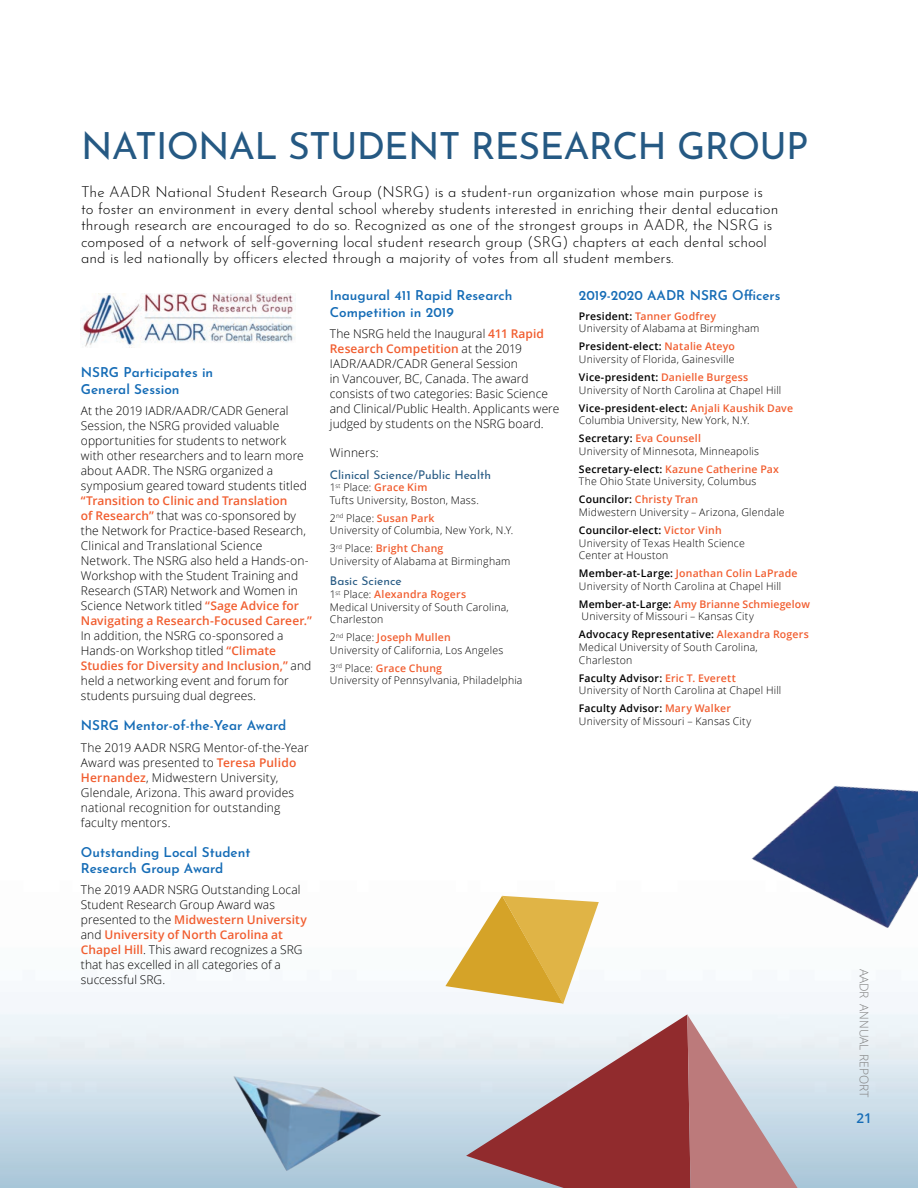
<style>
.page{position:relative;width:918px;height:1188px;background:#fff}
.page>*{position:absolute;margin:0;border:0;box-sizing:border-box;transform-origin:0 0}
.t1{font:37.5px "Josefin Sans";letter-spacing:-.02em;color:#255983}
.t2{font:300 15px/16.5px "Josefin Sans";color:#000}
.t3{font:600 13.5px/16.2px "Josefin Sans";color:#156cb6}
.t4{font:600 13.5px "Open Sans";color:#156cb6}
.t5{font:300 12px/15px "Open Sans";letter-spacing:.005em;color:#000}
.t6{font:12px "Josefin Sans";color:#255983}
.t7{font:300 12px "Open Sans";color:#808080}
.t8{font:300 10.5px/12.6px "Open Sans";letter-spacing:.02em;color:#000}
.s1{font-weight:600;color:#f15d2f}
.s2{font-weight:600}
</style>
<div class="page">
<img style="left:223px;top:1030px;width:170px;height:158px">
<svg style="left:466px;top:1014px;width:332px;height:174px;background:#ba8f94"></svg>
<svg style="left:445px;top:896px;width:154px;height:108px"></svg>
<img style="left:738px;top:785px;width:180px;height:170px">
<img style="left:81px;top:293px;width:215px;height:54px">
<h1 class="t1" style="left:81px;top:115px;width:729px">NATIONAL STUDENT RESEARCH GROUP</h1>
<p class="t2" style="left:81px;top:182px;width:699px">The AADR National Student Research Group (NSRG) is a student-run organization whose main purpose is to foster an environment in every dental school whereby students interested in enriching their dental education through research are encouraged to do so. Recognized as one of the strongest groups in AADR, the NSRG is composed of a network of self-governing local student research group (SRG) chapters at each dental school and is led nationally by officers elected through a majority of votes from all student members.</p>
<p class="t3" style="left:81px;top:363px;width:134px">NSRG Participates in<br>General Session</p>
<p class="t5" style="left:81px;top:403px;width:228px">At the 2019 IADR/AADR/CADR General Session, the NSRG provided valuable opportunities for students to network with other researchers and to learn more about AADR. The NSRG organized a symposium geared toward students titled</p>
<p class="t5" style="left:81px;top:493px;width:232px"><span class="s1">“Transition to Clinic and Translation<br>of Research”</span> that was co-sponsored by the Network for Practice-based Research, Clinical and Translational Science Network. The NSRG also held a Hands-on-Workshop with the Student Training and Research (STAR) Network and Women in Science Network titled <span class="s1">“Sage Advice for Navigating a Research-Focused Career.”</span></p>
<p class="t5" style="left:81px;top:628px;width:232px">In addition, the NSRG co-sponsored a Hands-on Workshop titled <span class="s1">“Climate Studies for Diversity and Inclusion,”</span> and held a networking event and forum for students pursuing dual degrees.</p>
<p class="t3" style="left:81px;top:715px;width:207px">NSRG Mentor-of-the-Year Award</p>
<p class="t5" style="left:81px;top:740px;width:229px">The 2019 AADR NSRG Mentor-of-the-Year Award was presented to <span class="s1">Teresa Pulido Hernandez</span>, Midwestern University, Glendale, Arizona. This award provides national recognition for outstanding faculty mentors.</p>
<p class="t3" style="left:81px;top:842px;width:171px">Outstanding Local Student<br>Research Group Award</p>
<p class="t5" style="left:81px;top:882px;width:227px">The 2019 AADR NSRG Outstanding Local Student Research Group Award was presented to the <span class="s1">Midwestern University </span>and <span class="s1">University of North Carolina at Chapel Hill</span>. This award recognizes a SRG that has excelled in all categories of a successful SRG.</p>
<p class="t3" style="left:330px;top:286px;width:184px">Inaugural 411 Rapid Research<br>Competition in 2019</p>
<p class="t5" style="left:330px;top:326px;width:231px">The NSRG held the Inaugural <span class="s1">411 Rapid Research Competition</span> at the 2019<br>IADR/AADR/CADR General Session<br>in Vancouver, BC, Canada. The award consists of two categories: Basic Science and Clinical/Public Health. Applicants were judged by students on the NSRG board.</p>
<p class="t5" style="left:330px;top:445px;width:50px">Winners:</p>
<p class="t6" style="left:330px;top:464px;width:163px">Clinical Science/Public Health</p>
<p class="t8" style="left:330px;top:481px;width:150px">1<sup>st</sup> Place: <span class="s1">Grace Kim<br></span>Tufts University, Boston, Mass.</p>
<p class="t8" style="left:330px;top:511px;width:185px">2<sup>nd</sup> Place: <span class="s1">Susan Park<br></span>University of Columbia, New York, N.Y.</p>
<p class="t8" style="left:330px;top:542px;width:182px">3<sup>rd</sup> Place: <span class="s1">Bright Chang<br></span>University of Alabama at Birmingham</p>
<p class="t6" style="left:330px;top:571px;width:73px">Basic Science</p>
<p class="t8" style="left:330px;top:588px;width:180px">1<sup>st</sup> Place: <span class="s1">Alexandra Rogers<br></span>Medical University of South Carolina,<br>Charleston</p>
<p class="t8" style="left:330px;top:631px;width:175px">2<sup>nd</sup> Place: <span class="s1">Joseph Mullen<br></span>University of California, Los Angeles</p>
<p class="t8" style="left:330px;top:661px;width:194px">3<sup>rd</sup> Place: <span class="s1">Grace Chung<br></span>University of Pennsylvania, Philadelphia</p>
<p class="t3" style="left:579px;top:286px;width:203px">2019-2020 AADR NSRG Officers</p>
<p class="t8" style="left:579px;top:309px;width:182px"><span class="s2">President:</span> <span class="s1">Tanner Godfrey<br></span>University of Alabama at Birmingham</p>
<p class="t8" style="left:579px;top:340px;width:158px"><span class="s2">President-elect:</span> <span class="s1">Natalie Ateyo<br></span>University of Florida, Gainesville</p>
<p class="t8" style="left:579px;top:371px;width:204px"><span class="s2">Vice-president:</span> <span class="s1">Danielle Burgess<br></span>University of North Carolina at Chapel Hill</p>
<p class="t8" style="left:579px;top:401px;width:216px"><span class="s2">Vice-president-elect:</span> <span class="s1">Anjali Kaushik Dave<br></span>Columbia University, New York, N.Y.</p>
<p class="t8" style="left:579px;top:432px;width:182px"><span class="s2">Secretary:</span> <span class="s1">Eva Counsell<br></span>University of Minnesota, Minneapolis</p>
<p class="t8" style="left:579px;top:462px;width:202px"><span class="s2">Secretary-elect:</span> <span class="s1">Kazune Catherine Pax<br></span>The Ohio State University, Columbus</p>
<p class="t8" style="left:579px;top:493px;width:207px"><span class="s2">Councilor:</span> <span class="s1">Christy Tran<br></span>Midwestern University – Arizona, Glendale</p>
<p class="t8" style="left:579px;top:524px;width:167px"><span class="s2">Councilor-elect:</span> <span class="s1">Victor Vinh<br></span>University of Texas Health Science<br>Center at Houston</p>
<p class="t8" style="left:579px;top:567px;width:220px"><span class="s2">Member-at-Large:</span> <span class="s1">Jonathan Colin LaPrade<br></span>University of North Carolina at Chapel Hill</p>
<p class="t8" style="left:579px;top:597px;width:232px"><span class="s2">Member-at-Large:</span> <span class="s1">Amy Brianne Schmiegelow<br></span>University of Missouri – Kansas City</p>
<p class="t8" style="left:579px;top:628px;width:231px"><span class="s2">Advocacy Representative:</span> <span class="s1">Alexandra Rogers<br></span>Medical University of South Carolina,<br>Charleston</p>
<p class="t8" style="left:579px;top:671px;width:204px"><span class="s2">Faculty Advisor:</span> <span class="s1">Eric T. Everett<br></span>University of North Carolina at Chapel Hill</p>
<p class="t8" style="left:579px;top:702px;width:174px"><span class="s2">Faculty Advisor:</span> <span class="s1">Mary Walker<br></span>University of Missouri – Kansas City</p>
<p class="t7" style="left:872px;top:969px;width:130px;rotate:90deg">AADR ANNUAL REPORT</p>
<p class="t4" style="left:856px;top:1109px;width:17px">21</p>
</div>
